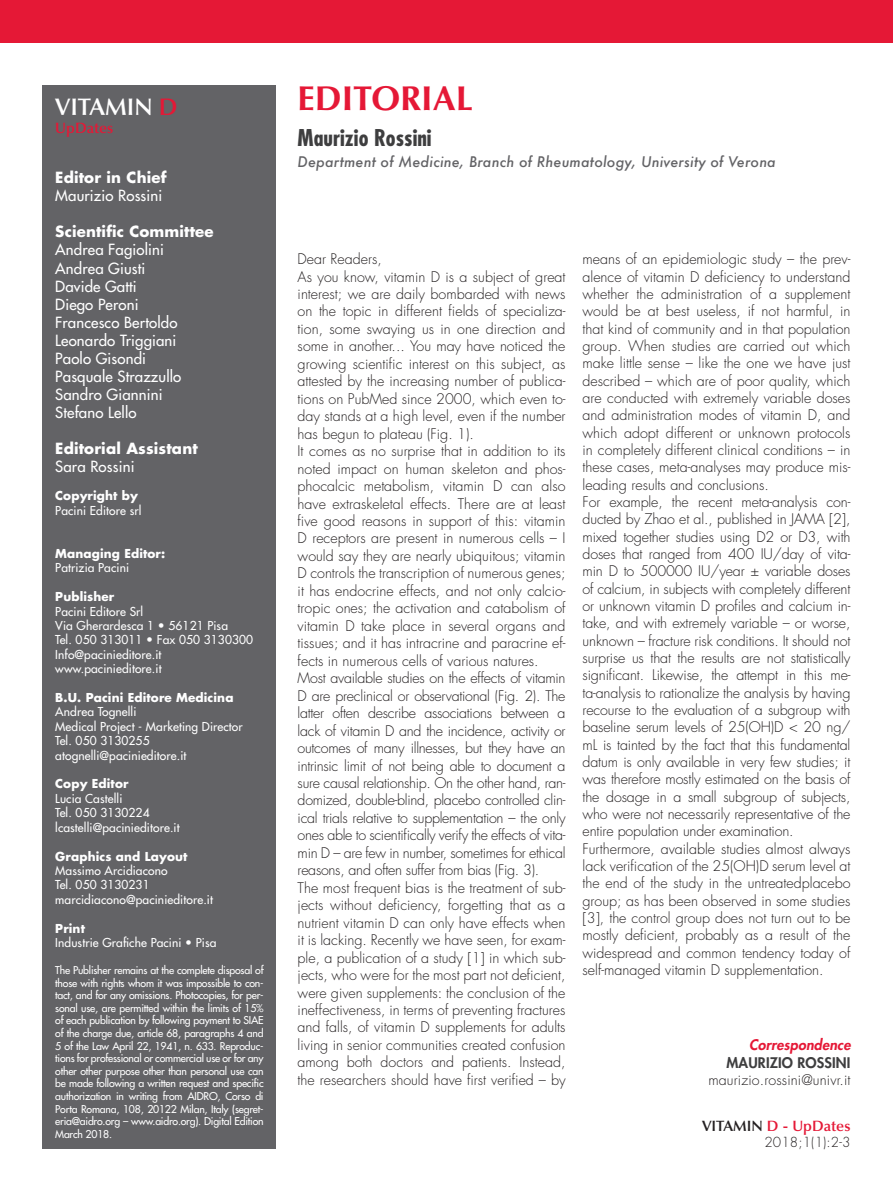
<style>
.page{position:relative;width:893px;height:1191px;background:#fff}
.page>*{position:absolute;margin:0;border:0;box-sizing:border-box;transform-origin:0 0}
.t1{font:700 34.5px "Optima LT Std";color:#e51836}
.t2{font:600 24px "Optima LT Std";color:#fff}
.t3{font:700 condensed 22.5px "Futura Std";color:#3e3e3f}
.t4{font:500 15px/18px "Futura Std";letter-spacing:.01em;color:#fff}
.t5{font:700 15px "Futura Std";letter-spacing:.01em;color:#fff}
.t6{font:600 15px "Optima LT Std";color:#e51836}
.t7{font:300 14.25px/17.4px "Futura Std";color:#231f20}
.t8{font:italic 500 14.25px "Futura";letter-spacing:.01em;color:#636366}
.t9{font:800 14.25px "Futura Std";letter-spacing:.01em;color:#3e3e3f}
.t10{font:italic 800 14.25px "Futura Std";letter-spacing:.01em;color:#e51836}
.t11{font:300 13.5px "Futura Std";color:#231f20}
.t12{font:500 12px/14.4px "Futura Std";letter-spacing:.01em;color:#fff}
.t13{font:700 12px "Futura Std";letter-spacing:.01em;color:#fff}
.t14{font:500 10.5px/12.6px "Futura Std";letter-spacing:-.02em;color:#fff;text-align:justify}
.s1{color:#e51836}
.s2{color:#231f20}
</style>
<div class="page">
<div style="left:43px;top:85px;width:233px;height:1063px;background:#636366"></div>
<div style="left:0;top:0;width:893px;height:43px;background:#e51836"></div>
<h2 class="t2" style="left:55px;top:93px;width:124px">VITAMIN <span class="s1">D</span></h2>
<p class="t6" style="left:55px;top:120px;width:60px">UpDates</p>
<p class="t5" style="left:55px;top:168px;width:113px">Editor in Chief</p>
<p class="t4" style="left:55px;top:187px;width:109px">Maurizio Rossini</p>
<p class="t5" style="left:55px;top:222px;width:160px">Scientific Committee</p>
<p class="t4" style="left:55px;top:241px;width:128px">Andrea Fagiolini<br>Andrea Giusti<br>Davide Gatti<br>Diego Peroni<br>Francesco Bertoldo<br>Leonardo Triggiani<br>Paolo Gisondi<br>Pasquale Strazzullo<br>Sandro Giannini<br>Stefano Lello</p>
<p class="t5" style="left:55px;top:438px;width:144px">Editorial Assistant</p>
<p class="t4" style="left:55px;top:457px;width:81px">Sara Rossini</p>
<p class="t13" style="left:55px;top:488px;width:84px">Copyright by</p>
<p class="t12" style="left:55px;top:503px;width:88px">Pacini Editore srl</p>
<p class="t13" style="left:55px;top:545px;width:112px">Managing Editor:</p>
<p class="t12" style="left:55px;top:561px;width:75px">Patrizia Pacini</p>
<p class="t13" style="left:55px;top:589px;width:61px">Publisher</p>
<p class="t12" style="left:55px;top:604px;width:199px">Pacini Editore Srl<br>Via Gherardesca 1 • 56121 Pisa<br>Tel. 050 313011 • Fax 050 3130300<br>Info@pacinieditore.it www.pacinieditore.it</p>
<p class="t13" style="left:55px;top:689px;width:180px">B.U. Pacini Editore Medicina</p>
<p class="t12" style="left:55px;top:705px;width:189px">Andrea Tognelli<br>Medical Project - Marketing Director<br>Tel. 050 3130255 atognelli@pacinieditore.it</p>
<p class="t13" style="left:55px;top:776px;width:75px">Copy Editor</p>
<p class="t12" style="left:55px;top:791px;width:126px">Lucia Castelli<br>Tel. 050 3130224 lcastelli@pacinieditore.it</p>
<p class="t13" style="left:55px;top:848px;width:134px">Graphics and Layout</p>
<p class="t12" style="left:55px;top:863px;width:159px">Massimo Arcidiacono<br>Tel. 050 3130231 marcidiacono@pacinieditore.it</p>
<p class="t13" style="left:55px;top:920px;width:31px">Print</p>
<p class="t12" style="left:55px;top:935px;width:163px">Industrie Grafiche Pacini • Pisa</p>
<p class="t14" style="left:55px;top:963px;width:210px">The Publisher remains at the complete disposal of those with rights whom it was impossible to con&shy;tact, and for any omissions. Photocopies, for per&shy;sonal use, are permitted within the limits of 15% of each publication by following payment to SIAE of the charge due, article 68, paragraphs 4 and 5 of the Law April 22, 1941, n. 633. Reproduc&shy;tions for professional or commercial use or for any other other purpose other than personal use can be made following a written request and specific authorization in writing from AIDRO, Corso di Porta Romana, 108, 20122 Milan, Italy (segret&shy;eria@aidro.org – www.aidro.org). Digital Edition March 2018.</p>
<h1 class="t1" style="left:298px;top:79px;width:177px">EDITORIAL</h1>
<h3 class="t3" style="left:298px;top:124px;width:135px">Maurizio Rossini</h3>
<p class="t8" style="left:298px;top:152px;width:480px">Department of Medicine, Branch of Rheumatology, University of Verona</p>
<p class="t7" style="left:298px;top:251px;width:269px">Dear Readers,<br>As you know, vitamin D is a subject of great interest; we are daily bombarded with news on the topic in different fields of specializa&shy;tion, some swaying us in one direction and some in another... You may have noticed the growing scientific interest on this subject, as attested by the increasing number of publica&shy;tions on PubMed since 2000, which even to&shy;day stands at a high level, even if the number has begun to plateau (Fig. 1).<br>It comes as no surprise that in addition to its noted impact on human skeleton and phos&shy;phocalcic metabolism, vitamin D can also have extraskeletal effects. There are at least five good reasons in support of this: vitamin D receptors are present in numerous cells – I would say they are nearly ubiquitous; vitamin D controls the transcription of numerous genes; it has endocrine effects, and not only calcio&shy;tropic ones; the activation and catabolism of vitamin D take place in several organs and tissues; and it has intracrine and paracrine ef&shy;fects in numerous cells of various natures.<br>Most available studies on the effects of vitamin D are preclinical or observational (Fig. 2). The latter often describe associations between a lack of vitamin D and the incidence, activity or outcomes of many illnesses, but they have an intrinsic limit of not being able to document a sure causal relationship. On the other hand, ran&shy;domized, double-blind, placebo controlled clin&shy;ical trials relative to supplementation – the only ones able to scientifically verify the effects of vita&shy;min D – are few in number, sometimes for ethical reasons, and often suffer from bias (Fig. 3).<br>The most frequent bias is the treatment of sub&shy;jects without deficiency, forgetting that as a nutrient vitamin D can only have effects when it is lacking. Recently we have seen, for exam&shy;ple, a publication of a study [1] in which sub&shy;jects, who were for the most part not deficient, were given supplements: the conclusion of the ineffectiveness, in terms of preventing fractures and falls, of vitamin D supplements for adults living in senior communities created confusion among both doctors and patients. Instead, the researchers should have first verified – by</p>
<p class="t7" style="left:583px;top:251px;width:269px">means of an epidemiologic study – the prev&shy;alence of vitamin D deficiency to understand whether the administration of a supplement would be at best useless, if not harmful, in that kind of community and in that population group. When studies are carried out which make little sense – like the one we have just described – which are of poor quality, which are conducted with extremely variable doses and administration modes of vitamin D, and which adopt different or unknown protocols in completely different clinical conditions – in these cases, meta-analyses may produce mis&shy;leading results and conclusions.<br>For example, the recent meta-analysis con&shy;ducted by Zhao et al., published in JAMA [2], mixed together studies using D2 or D3, with doses that ranged from 400 IU/day of vita&shy;min D to 500000 IU/year ± variable doses of calcium, in subjects with completely different or unknown vitamin D profiles and calcium in&shy;take, and with extremely variable – or worse, unknown – fracture risk conditions. It should not surprise us that the results are not statistically significant. Likewise, the attempt in this me&shy;ta-analysis to rationalize the analysis by having recourse to the evaluation of a subgroup with baseline serum levels of 25(OH)D &lt; 20 ng/ mL is tainted by the fact that this fundamental datum is only available in very few studies; it was therefore mostly estimated on the basis of the dosage in a small subgroup of subjects, who were not necessarily representative of the entire population under examination.<br>Furthermore, available studies almost always lack verification of the 25(OH)D serum level at the end of the study in the untreatedplacebo group; as has been observed in some studies [3], the control group does not turn out to be mostly deficient, probably as a result of the widespread and common tendency today of self-managed vitamin D supplementation.</p>
<p class="t10" style="left:749px;top:1036px;width:103px">Correspondence</p>
<p class="t9" style="left:727px;top:1053px;width:125px">MAURIZIO ROSSINI</p>
<p class="t7" style="left:708px;top:1071px;width:144px">maurizio.rossini@univr.it</p>
<p class="t6" style="left:702px;top:1116px;width:150px"><span class="s2">VITAMIN</span> D - UpDates</p>
<p class="t11" style="left:764px;top:1133px;width:87px">2018;1(1):2-3</p>
</div>
